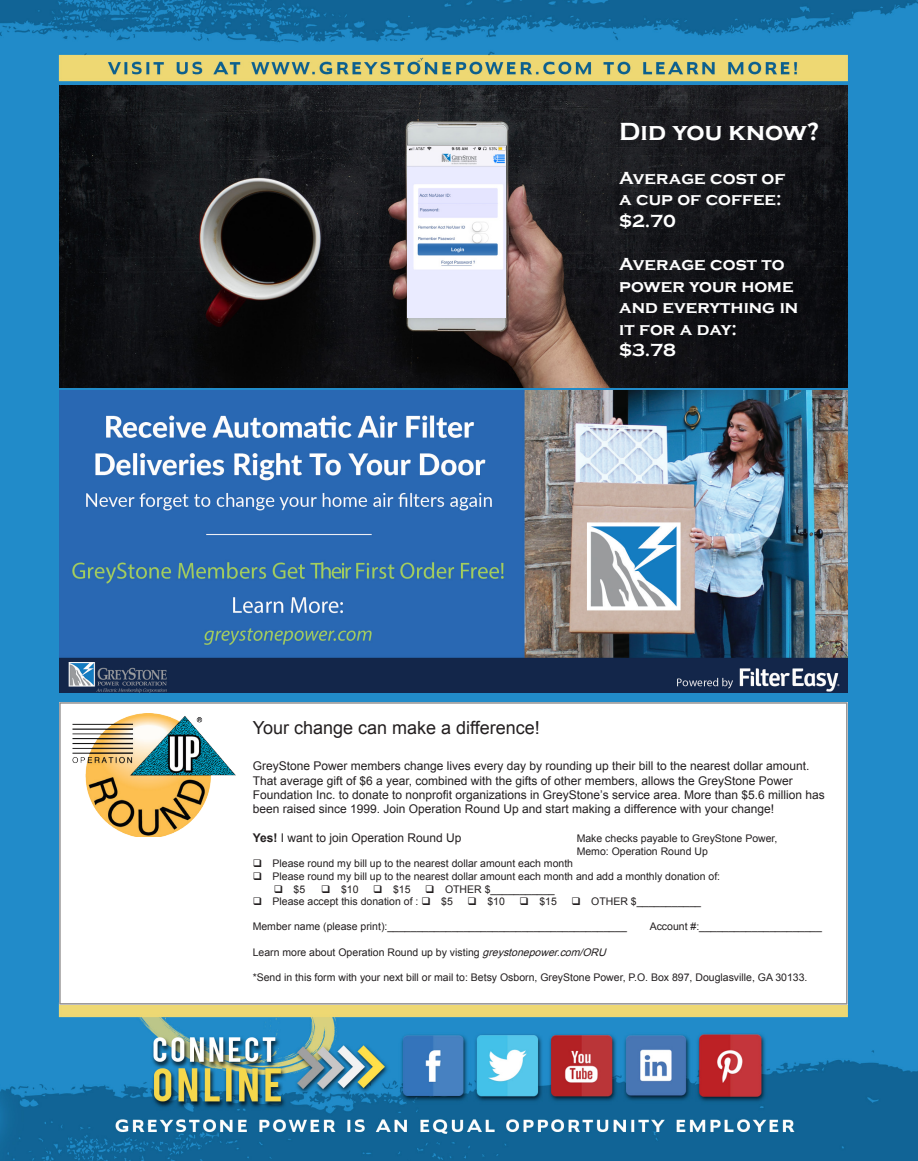
<style>
.page{position:relative;width:918px;height:1161px;background:#fff}
.page>*{position:absolute;margin:0;border:0;box-sizing:border-box;transform-origin:0 0}
.t1{font:700 25.5px "Copperplate Gothic";color:#fff}
.t2{font:700 18px/21.6px "Copperplate Gothic";color:#fff}
.t3{font:18px "Arial";color:#231f20}
.t4{font:12px/14.4px "Arial";color:#231f20}
.t5{font:10.5px/12.6px "Arial";color:#231f20}
.s1{font-weight:700}
.s2{font-style:italic}
</style>
<div class="page">
<img style="left:0;top:0;width:918px;height:1161px">
<img style="left:59px;top:86px;width:789px;height:302px">
<img style="left:407px;top:146px;width:99px;height:172px">
<div style="left:59px;top:702px;width:789px;height:302px;background:#fff"></div>
<img style="left:72px;top:713px;width:163px;height:123px">
<img style="left:59px;top:391px;width:789px;height:302px">
<p class="t1" style="left:619px;top:118px;width:202px">Did you know?</p>
<p class="t2" style="left:619px;top:167px;width:168px">Average cost of a cup of coffee: $2.70</p>
<p class="t2" style="left:619px;top:254px;width:181px">Average cost to power your home and everything in it for a day: $3.78</p>
<p class="t3" style="left:253px;top:716px;width:289px">Your change can make a difference!</p>
<p class="t4" style="left:253px;top:759px;width:574px">GreyStone Power members change lives every day by rounding up their bill to the nearest dollar amount.<br>That average gift of $6 a year, combined with the gifts of other members, allows the GreyStone Power Foundation Inc. to donate to nonprofit organizations in GreyStone’s service area. More than $5.6 million has been raised since 1999. Join Operation Round Up and start making a difference with your change!</p>
<p class="t4" style="left:253px;top:831px;width:210px"><span class="s1">Yes!</span> I want to join Operation Round Up</p>
<p class="t5" style="left:577px;top:832px;width:202px">Make checks payable to GreyStone Power,<br>Memo: Operation Round Up</p>
<p class="t5" style="left:253px;top:858px;width:322px">❑ Please round my bill up to the nearest dollar amount each month</p>
<p class="t5" style="left:253px;top:870px;width:469px">❑ Please round my bill up to the nearest dollar amount each month and add a monthly donation of:</p>
<p class="t5" style="left:274px;top:883px;width:33px">❑ $5</p>
<p class="t5" style="left:321px;top:883px;width:39px">❑ $10</p>
<p class="t5" style="left:373px;top:883px;width:39px">❑ $15</p>
<p class="t5" style="left:425px;top:883px;width:131px">❑ OTHER $___________</p>
<p class="t5" style="left:253px;top:895px;width:202px">❑ Please accept this donation of : ❑ $5</p>
<p class="t5" style="left:468px;top:895px;width:39px">❑ $10</p>
<p class="t5" style="left:519px;top:895px;width:39px">❑ $15</p>
<p class="t5" style="left:571px;top:895px;width:131px">❑ OTHER $___________</p>
<p class="t5" style="left:253px;top:921px;width:376px">Member name (please print):_________________________________________</p>
<p class="t5" style="left:650px;top:921px;width:174px">Account #:_____________________</p>
<p class="t5" style="left:253px;top:946px;width:358px">Learn more about Operation Round up by visting <span class="s2">greystonepower.com/ORU</span></p>
<p class="t5" style="left:253px;top:971px;width:556px">*Send in this form with your next bill or mail to: Betsy Osborn, GreyStone Power, P.O. Box 897, Douglasville, GA 30133.</p>
</div>
